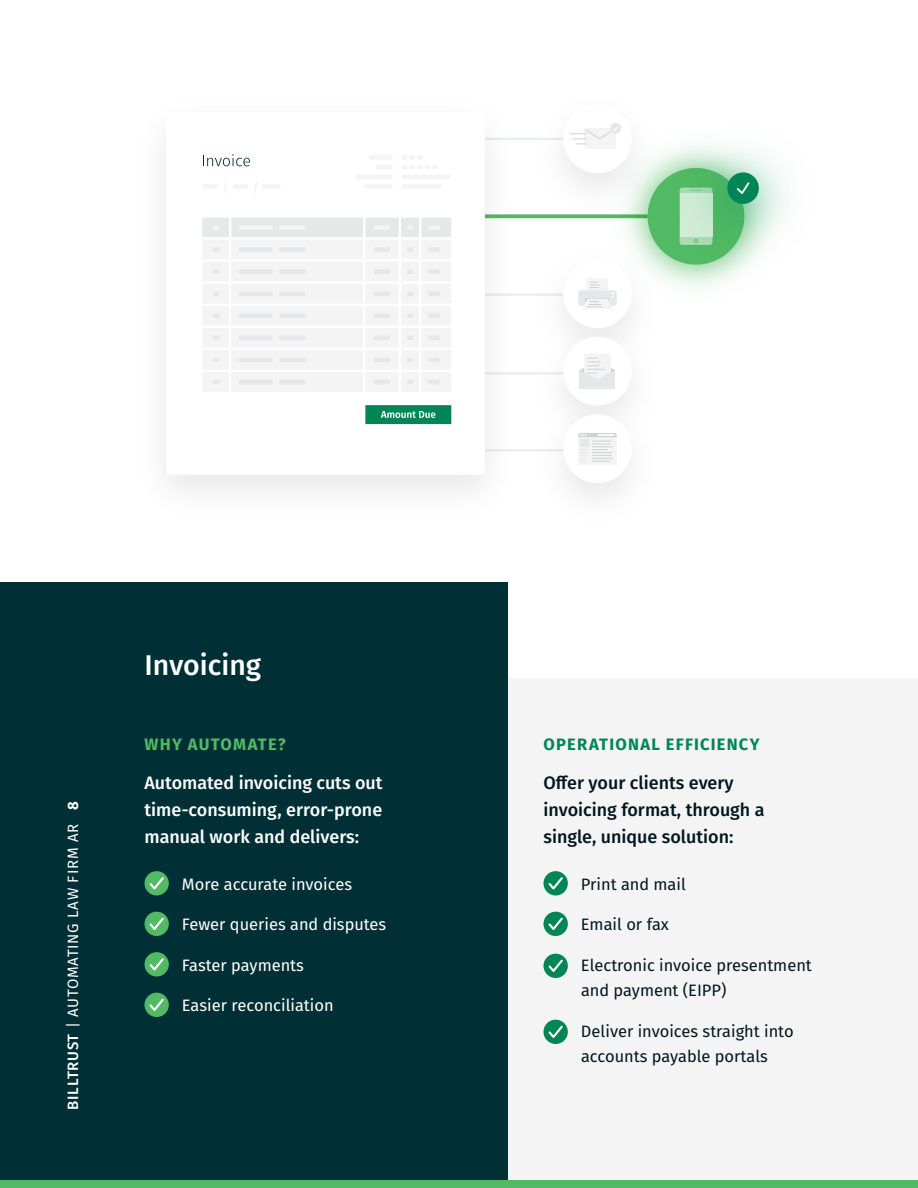
<style>
.page{position:relative;width:918px;height:1188px;background:#fff}
.page>*{position:absolute;margin:0;border:0;box-sizing:border-box;transform-origin:0 0}
.t1{font:500 28.5px "Fira Sans";color:#fff}
.t2{font:500 18px/27px "Fira Sans";color:#fff;text-align:justify}
.t3{font:500 18px/27px "Fira Sans";color:#001721}
.t4{font:16.5px/25.5px "Fira Sans";color:#001721}
.t5{font:16.5px "Fira Sans";color:#fff}
.t6{font:700 16.5px "Fira Sans";letter-spacing:.075em;color:#008557}
.t7{font:700 16.5px "Fira Sans";letter-spacing:.075em;color:#52b964}
.t8{font:15px "Fira Sans";letter-spacing:.05em;color:#fff}
.s1{font-weight:500}
.s2{font-weight:700}
</style>
<div class="page">
<div style="left:144px;top:678px;width:774px;height:510px;background:#f4f4f4"></div>
<div style="left:0;top:582px;width:507px;height:606px;background:#003035"></div>
<svg style="left:144px;top:871px;width:25px;height:25px"></svg>
<svg style="left:148px;top:875px;width:18px;height:17px"></svg>
<div style="left:144px;top:912px;width:25px;height:24px;background:#52b964;border-radius:50%"></div>
<svg style="left:149px;top:917px;width:15px;height:13px"></svg>
<svg style="left:144px;top:952px;width:25px;height:25px"></svg>
<svg style="left:148px;top:956px;width:18px;height:17px"></svg>
<div style="left:144px;top:993px;width:25px;height:24px;background:#52b964;border-radius:50%"></div>
<svg style="left:149px;top:998px;width:15px;height:13px"></svg>
<svg style="left:543px;top:871px;width:25px;height:25px"></svg>
<svg style="left:547px;top:875px;width:18px;height:17px"></svg>
<svg style="left:543px;top:912px;width:25px;height:24px"></svg>
<svg style="left:547px;top:916px;width:18px;height:16px"></svg>
<svg style="left:543px;top:954px;width:25px;height:24px"></svg>
<svg style="left:547px;top:958px;width:18px;height:16px"></svg>
<svg style="left:543px;top:1020px;width:25px;height:24px"></svg>
<svg style="left:547px;top:1024px;width:18px;height:16px"></svg>
<img style="left:164px;top:137px;width:353px;height:356px">
<div style="left:166px;top:112px;width:319px;height:363px;background:#fff;border-radius:2px"></div>
<svg style="left:203px;top:154px;width:47px;height:12px"></svg>
<div style="left:201px;top:216px;width:251px;height:23px;background:#e6e7e8"></div>
<div style="left:200px;top:215px;width:254px;height:25px;border:2px solid #fff"></div>
<div style="left:201px;top:239px;width:251px;height:22px;background:#f4f4f4"></div>
<div style="left:200px;top:237px;width:254px;height:25px;border:2px solid #fff"></div>
<div style="left:201px;top:261px;width:251px;height:22px;background:#f4f4f4"></div>
<div style="left:200px;top:259px;width:254px;height:25px;border:2px solid #fff"></div>
<div style="left:201px;top:283px;width:251px;height:22px;background:#f4f4f4"></div>
<div style="left:200px;top:282px;width:254px;height:24px;border:2px solid #fff"></div>
<div style="left:201px;top:305px;width:251px;height:22px;background:#f4f4f4"></div>
<div style="left:200px;top:304px;width:254px;height:24px;border:2px solid #fff"></div>
<div style="left:201px;top:327px;width:251px;height:22px;background:#f4f4f4"></div>
<div style="left:200px;top:326px;width:254px;height:24px;border:2px solid #fff"></div>
<div style="left:201px;top:349px;width:251px;height:22px;background:#f4f4f4"></div>
<div style="left:200px;top:348px;width:254px;height:24px;border:2px solid #fff"></div>
<div style="left:201px;top:371px;width:251px;height:22px;background:#f4f4f4"></div>
<div style="left:200px;top:370px;width:254px;height:24px;border:2px solid #fff"></div>
<hr style="left:229px;top:210px;width:2px;height:194px;background:#fff">
<hr style="left:363px;top:210px;width:2px;height:194px;background:#fff">
<hr style="left:399px;top:210px;width:2px;height:194px;background:#fff">
<hr style="left:419px;top:210px;width:2px;height:194px;background:#fff">
<div style="left:364px;top:404px;width:88px;height:21px;background:#008557"></div>
<div style="left:363px;top:403px;width:91px;height:23px;border:2px solid #fff"></div>
<svg style="left:381px;top:411px;width:55px;height:7px"></svg>
<svg style="left:213px;top:226px;width:6px;height:4px"></svg>
<div style="left:239px;top:225px;width:33px;height:5px;background:#f4f4f4"></div>
<div style="left:279px;top:225px;width:26px;height:5px;background:#f4f4f4"></div>
<div style="left:374px;top:225px;width:16px;height:5px;background:#f4f4f4"></div>
<svg style="left:408px;top:226px;width:5px;height:4px"></svg>
<div style="left:428px;top:225px;width:12px;height:5px;background:#f4f4f4"></div>
<svg style="left:213px;top:248px;width:6px;height:4px"></svg>
<div style="left:239px;top:247px;width:33px;height:5px;background:#e6e7e8"></div>
<div style="left:279px;top:247px;width:26px;height:5px;background:#e6e7e8"></div>
<div style="left:374px;top:247px;width:16px;height:5px;background:#e6e7e8"></div>
<svg style="left:407px;top:248px;width:6px;height:4px"></svg>
<div style="left:428px;top:247px;width:12px;height:5px;background:#e6e7e8"></div>
<svg style="left:213px;top:270px;width:6px;height:4px"></svg>
<div style="left:239px;top:269px;width:33px;height:5px;background:#e6e7e8"></div>
<div style="left:279px;top:269px;width:26px;height:5px;background:#e6e7e8"></div>
<div style="left:374px;top:269px;width:16px;height:5px;background:#e6e7e8"></div>
<svg style="left:407px;top:270px;width:6px;height:4px"></svg>
<div style="left:428px;top:269px;width:12px;height:5px;background:#e6e7e8"></div>
<svg style="left:213px;top:292px;width:6px;height:4px"></svg>
<div style="left:239px;top:291px;width:33px;height:5px;background:#e6e7e8"></div>
<div style="left:279px;top:291px;width:26px;height:5px;background:#e6e7e8"></div>
<div style="left:374px;top:291px;width:16px;height:5px;background:#e6e7e8"></div>
<svg style="left:407px;top:292px;width:6px;height:4px"></svg>
<div style="left:428px;top:291px;width:12px;height:5px;background:#e6e7e8"></div>
<svg style="left:213px;top:314px;width:6px;height:4px"></svg>
<div style="left:239px;top:313px;width:33px;height:5px;background:#e6e7e8"></div>
<div style="left:279px;top:313px;width:26px;height:5px;background:#e6e7e8"></div>
<div style="left:374px;top:313px;width:16px;height:5px;background:#e6e7e8"></div>
<svg style="left:407px;top:314px;width:6px;height:4px"></svg>
<div style="left:428px;top:313px;width:12px;height:5px;background:#e6e7e8"></div>
<svg style="left:213px;top:336px;width:6px;height:4px"></svg>
<hr style="left:239px;top:336px;width:33px;height:4px;background:#e6e7e8">
<hr style="left:279px;top:336px;width:26px;height:4px;background:#e6e7e8">
<hr style="left:374px;top:336px;width:16px;height:4px;background:#e6e7e8">
<svg style="left:407px;top:336px;width:6px;height:4px"></svg>
<hr style="left:428px;top:336px;width:12px;height:4px;background:#e6e7e8">
<svg style="left:213px;top:358px;width:6px;height:4px"></svg>
<hr style="left:239px;top:358px;width:33px;height:4px;background:#e6e7e8">
<hr style="left:279px;top:358px;width:26px;height:4px;background:#e6e7e8">
<hr style="left:374px;top:358px;width:16px;height:4px;background:#e6e7e8">
<svg style="left:407px;top:358px;width:6px;height:4px"></svg>
<hr style="left:428px;top:358px;width:12px;height:4px;background:#e6e7e8">
<svg style="left:213px;top:380px;width:6px;height:4px"></svg>
<hr style="left:239px;top:380px;width:33px;height:4px;background:#e6e7e8">
<hr style="left:279px;top:380px;width:26px;height:4px;background:#e6e7e8">
<hr style="left:374px;top:380px;width:16px;height:4px;background:#e6e7e8">
<svg style="left:407px;top:380px;width:6px;height:4px"></svg>
<hr style="left:428px;top:380px;width:12px;height:4px;background:#e6e7e8">
<div style="left:203px;top:184px;width:14px;height:5px;background:#f4f4f4"></div>
<div style="left:233px;top:184px;width:15px;height:5px;background:#f4f4f4"></div>
<div style="left:262px;top:184px;width:18px;height:5px;background:#f4f4f4"></div>
<div style="left:364px;top:184px;width:28px;height:5px;background:#f4f4f4"></div>
<hr style="left:356px;top:175px;width:36px;height:4px;background:#f4f4f4">
<hr style="left:376px;top:165px;width:16px;height:4px;background:#f4f4f4">
<div style="left:369px;top:155px;width:23px;height:5px;background:#f4f4f4"></div>
<hr style="left:402px;top:175px;width:49px;height:4px;background:#f4f4f4">
<div style="left:402px;top:184px;width:39px;height:5px;background:#f4f4f4"></div>
<svg style="left:402px;top:156px;width:35px;height:13px"></svg>
<img style="left:517px;top:137px;width:85px;height:82px">
<div style="left:563px;top:104px;width:69px;height:69px;background:#fff;border-radius:50%"></div>
<img style="left:602px;top:123px;width:125px;height:165px">
<div style="left:648px;top:168px;width:96px;height:97px;background:#52b964;border-radius:50%"></div>
<img style="left:517px;top:229px;width:161px;height:77px">
<div style="left:563px;top:259px;width:69px;height:69px;background:#fff;border-radius:50%"></div>
<div style="left:563px;top:414px;width:69px;height:69px;background:#fff;border-radius:50%"></div>
<div style="left:584px;top:129px;width:31px;height:20px;background:#f4f4f4"></div>
<div style="left:578px;top:290px;width:39px;height:16px;background:#e6e7e8;border-radius:2px"></div>
<svg style="left:587px;top:279px;width:21px;height:3px"></svg>
<svg style="left:582px;top:282px;width:32px;height:27px"></svg>
<div style="left:610px;top:123px;width:11px;height:11px;background:#e6e7e8;border-radius:50%"></div>
<svg style="left:570px;top:125px;width:49px;height:19px"></svg>
<div style="left:580px;top:370px;width:35px;height:19px;background:#e6e7e8"></div>
<svg style="left:580px;top:354px;width:35px;height:25px"></svg>
<div style="left:578px;top:436px;width:39px;height:29px;background:#f4f4f4"></div>
<svg style="left:578px;top:433px;width:39px;height:29px"></svg>
<img style="left:659px;top:123px;width:128px;height:157px">
<div style="left:727px;top:172px;width:32px;height:32px;background:#008557;border-radius:50%"></div>
<svg style="left:737px;top:182px;width:13px;height:12px"></svg>
<div style="left:0;top:1180px;width:918px;height:8px;background:#52b964"></div>
<p class="t8" style="left:61px;top:1110px;width:311px;rotate:-90deg"><span class="s1">BILLTRUST</span> | AUTOMATING LAW FIRM AR <span class="s2">8</span></p>
<h1 class="t1" style="left:144px;top:642px;width:118px">Invoicing</h1>
<p class="t7" style="left:145px;top:730px;width:143px">WHY AUTOMATE?</p>
<p class="t2" style="left:144px;top:768px;width:240px">Automated invoicing cuts out time-consuming, error-prone manual work and delivers:</p>
<p class="t5" style="left:182px;top:871px;width:172px">More accurate invoices</p>
<p class="t5" style="left:182px;top:912px;width:206px">Fewer queries and disputes</p>
<p class="t5" style="left:182px;top:952px;width:123px">Faster payments</p>
<p class="t5" style="left:182px;top:993px;width:153px">Easier reconciliation</p>
<p class="t6" style="left:544px;top:730px;width:218px">OPERATIONAL EFFICIENCY</p>
<p class="t3" style="left:543px;top:768px;width:223px">Offer your clients every invoicing format, through a single, unique solution:</p>
<p class="t4" style="left:581px;top:871px;width:106px">Print and mail</p>
<p class="t4" style="left:581px;top:911px;width:89px">Email or fax</p>
<p class="t4" style="left:581px;top:952px;width:232px">Electronic invoice presentment and payment (EIPP)</p>
<p class="t4" style="left:581px;top:1018px;width:214px">Deliver invoices straight into accounts payable portals</p>
</div>
